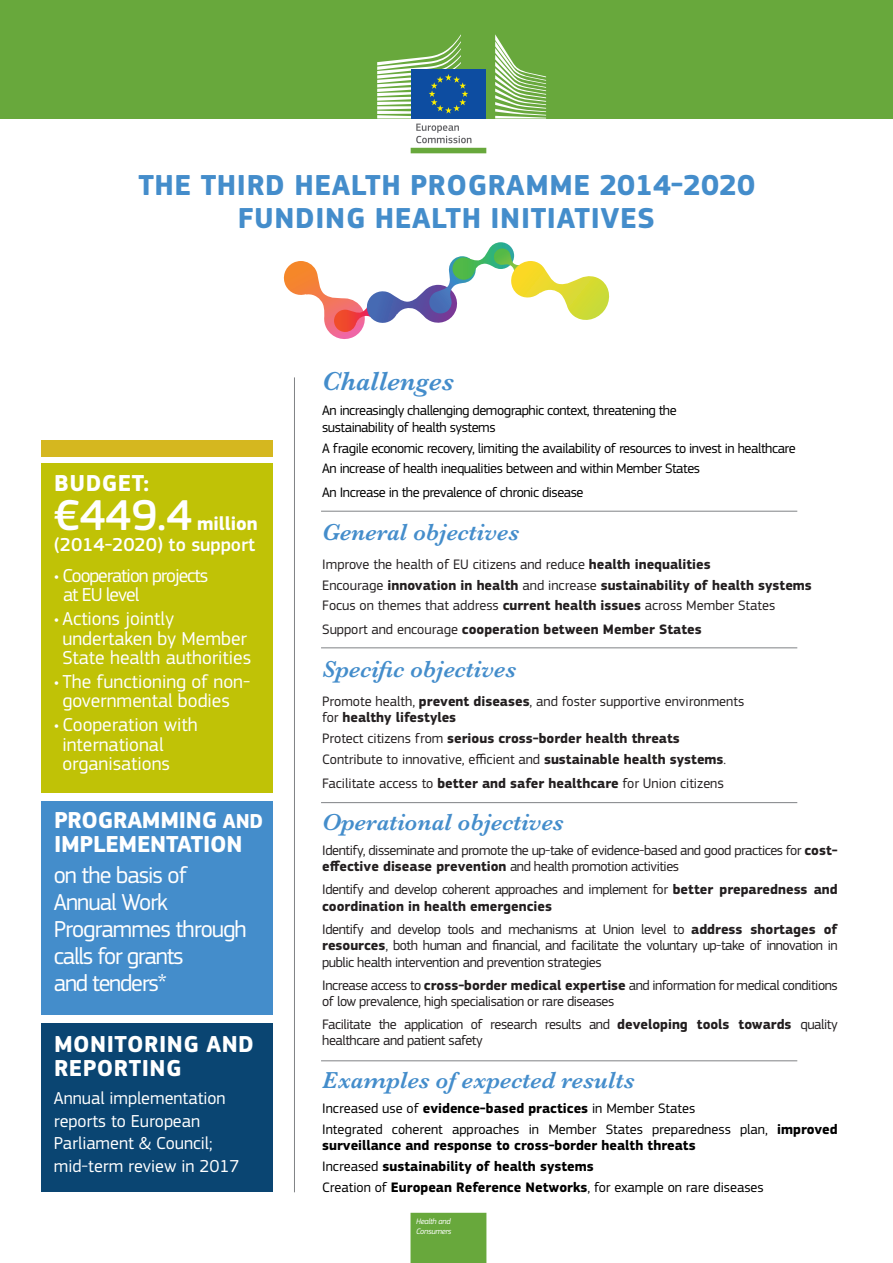
<style>
.page{position:relative;width:893px;height:1263px;background:#fff}
.page>*{position:absolute;margin:0;border:0;box-sizing:border-box;transform-origin:0 0}
.t1{font:500 45px "EC Square Sans Pro";color:#fff}
.t2{font:700 30px "EC Square Sans Pro";letter-spacing:.02em;color:#448dcb}
.t3{font:italic 600 27px "Baskerville MT Std";color:#448dcb}
.t4{font:italic 600 24px "Baskerville MT Std";color:#448dcb}
.t5{font:24px/27px "EC Square Sans Pro";letter-spacing:-.04em;color:#fff}
.t6{font:700 24px/24px "EC Square Sans Pro";color:#fff}
.t7{font:700 24px/24px "EC Square Sans Pro";letter-spacing:.02em;color:#fff}
.t8{font:19.5px/19.5px "EC Square Sans Pro";color:#fff}
.t9{font:19.5px "EC Square Sans Pro";letter-spacing:-.05em;color:#fff}
.t10{font:500 19.5px "EC Square Sans Pro";color:#fff}
.t11{font:700 19.5px "EC Square Sans Pro";color:#fff}
.t12{font:18px/22.5px "EC Square Sans Pro";color:#fff}
.t13{font:14.25px/16.5px "EC Square Sans Pro";letter-spacing:-.03em;color:#231f20}
.t14{font:14.25px "EC Square Sans Pro";color:#231f20}
.t15{font:700 14.25px/16.5px "EC Square Sans Pro";color:#231f20}
.t16{font:14.25px "EC Square Sans Pro";letter-spacing:-.03em;color:#000}
.t17{font:14.25px/16.5px "EC Square Sans Pro";color:#000}
.t18{font:700 14.25px "EC Square Sans Pro";color:#000}
.t19{font:italic 8.25px/9.9px "EC Square Sans Pro";letter-spacing:-.03em;color:#fff}
.s1{font-size:21px}
.s2{font-weight:700}
.s3{font-weight:400}
.s4{font-size:15px}
</style>
<div class="page">
<div style="left:0;top:0;width:893px;height:119px;background:#68a83c"></div>
<div style="left:411px;top:1213px;width:75px;height:50px;background:#68a83c"></div>
<svg style="left:495px;top:34px;width:51px;height:84px"></svg>
<svg style="left:416px;top:124px;width:55px;height:19px"></svg>
<div style="left:411px;top:148px;width:75px;height:5px;background:#68a83c"></div>
<div style="left:411px;top:69px;width:75px;height:49px;background:#0d4da1"></div>
<svg style="left:377px;top:34px;width:91px;height:84px"></svg>
<hr style="left:294px;top:377px;width:1px;height:815px;background:#808285">
<hr style="left:321px;top:511px;width:476px;height:1px;background:#808285">
<hr style="left:321px;top:648px;width:476px;height:1px;background:#808285">
<hr style="left:321px;top:802px;width:476px;height:1px;background:#808285">
<hr style="left:321px;top:1060px;width:476px;height:1px;background:#808285">
<div style="left:41px;top:463px;width:231px;height:329px;background:#c0c206"></div>
<div style="left:41px;top:440px;width:231px;height:17px;background:#d5b71f"></div>
<div style="left:41px;top:801px;width:231px;height:214px;background:#448dcb"></div>
<div style="left:41px;top:1023px;width:231px;height:169px;background:#0a4572"></div>
<svg style="left:283px;top:242px;width:327px;height:97px"></svg>
<p class="t2" style="left:138px;top:167px;width:618px">THE THIRD HEALTH PROGRAMME 2014-2020</p>
<p class="t2" style="left:238px;top:200px;width:419px">FUNDING HEALTH INITIATIVES</p>
<p class="t6" style="left:54px;top:471px;width:97px">BUDGET:</p>
<p class="t1" style="left:54px;top:489px;width:140px">€449.4</p>
<p class="t11" style="left:197px;top:512px;width:62px">million</p>
<p class="t10" style="left:54px;top:533px;width:203px">(2014-2020) to support</p>
<p class="t9" style="left:54px;top:564px;width:156px">• Cooperation projects</p>
<p class="t9" style="left:63px;top:584px;width:78px">at EU level</p>
<p class="t8" style="left:62px;top:609px;width:190px;text-indent:-9px">• Actions jointly undertaken by Member<br>State health authorities</p>
<p class="t8" style="left:62px;top:672px;width:189px;text-indent:-9px">• The functioning of non&shy;governmental bodies</p>
<p class="t8" style="left:62px;top:715px;width:137px;text-indent:-9px">• Cooperation with international organisations</p>
<p class="t6" style="left:54px;top:808px;width:211px">PROGRAMMING <span class="s1">AND<br></span>IMPLEMENTATION</p>
<p class="t5" style="left:54px;top:861px;width:135px">on the basis of</p>
<p class="t5" style="left:54px;top:888px;width:194px">Annual Work<br>Programmes through calls for grants</p>
<p class="t5" style="left:54px;top:969px;width:114px">and tenders<sup>*</sup></p>
<p class="t7" style="left:54px;top:1032px;width:201px">MONITORING AND<br>REPORTING</p>
<p class="t12" style="left:54px;top:1087px;width:173px">Annual implementation reports to European<br>Parliament &amp; Council;</p>
<p class="t12" style="left:54px;top:1154px;width:187px">mid-term review in 2017</p>
<p class="t3" style="left:322px;top:366px;width:133px">Challenges</p>
<p class="t16" style="left:322px;top:402px;width:356px">An increasingly challenging demographic context, threatening the</p>
<p class="t16" style="left:322px;top:419px;width:175px">sustainability of health systems</p>
<p class="t16" style="left:322px;top:440px;width:475px">A fragile economic recovery, limiting the availability of resources to invest in healthcare</p>
<p class="t16" style="left:322px;top:460px;width:379px">An increase of health inequalities between and within Member States</p>
<p class="t16" style="left:322px;top:484px;width:263px">An Increase in the prevalence of chronic disease</p>
<p class="t4" style="left:322px;top:518px;width:199px">General objectives</p>
<p class="t14" style="left:322px;top:556px;width:390px">Improve the health of EU citizens and reduce <span class="s2">health inequalities</span></p>
<p class="t15" style="left:322px;top:577px;width:491px"><span class="s3">Encourage</span> innovation in health <span class="s3">and increase</span> sustainability of health systems</p>
<p class="t14" style="left:322px;top:597px;width:455px">Focus on themes that address <span class="s2">current health issues</span> across Member States</p>
<p class="t15" style="left:322px;top:622px;width:381px"><span class="s3">Support and encourage</span> cooperation between Member States</p>
<p class="t4" style="left:322px;top:655px;width:196px">Specific objectives</p>
<p class="t14" style="left:322px;top:693px;width:424px">Promote health, <span class="s2">prevent diseases</span>, and foster supportive environments</p>
<p class="t15" style="left:322px;top:710px;width:136px"><span class="s3">for</span> healthy lifestyles</p>
<p class="t15" style="left:322px;top:730px;width:359px"><span class="s3">Protect citizens from</span> serious cross-border health threats</p>
<p class="t14" style="left:322px;top:751px;width:406px">Contribute to innovative, efficient and <span class="s2">sustainable health systems</span>.</p>
<p class="t14" style="left:322px;top:774px;width:403px">Facilitate access to <span class="s2">better and safer healthcare</span> for Union citizen<span class="s4">s</span></p>
<p class="t4" style="left:322px;top:808px;width:243px">Operational objectives</p>
<p class="t13" style="left:322px;top:842px;width:517px">Identify, disseminate and promote the up-take of evidence-based and good practices for <span class="s2">cost&shy;effective disease prevention</span> and health promotion activities</p>
<p class="t15" style="left:322px;top:882px;width:517px"><span class="s3">Identify and develop coherent approaches and implement for</span> better preparedness and coordination in health emergencies</p>
<p class="t13" style="left:322px;top:921px;width:517px;text-align:justify">Identify and develop tools and mechanisms at Union level to <span class="s2">address shortages of resources</span>, both human and financial, and facilitate the voluntary up-take of innovation in public health intervention and prevention strategies</p>
<p class="t13" style="left:322px;top:977px;width:517px">Increase access to <span class="s2">cross-border medical expertise</span> and information for medical conditions of low prevalence, high specialisation or rare diseases</p>
<p class="t13" style="left:322px;top:1016px;width:517px">Facilitate the application of research results and <span class="s2">developing tools towards</span> quality healthcare and patient safety</p>
<p class="t4" style="left:322px;top:1066px;width:314px">Examples of expected results</p>
<p class="t17" style="left:322px;top:1100px;width:375px">Increased use of <span class="s2">evidence-based practices</span> in Member States</p>
<p class="t17" style="left:322px;top:1121px;width:517px">Integrated coherent approaches in Member States preparedness plan, <span class="s2">improved surveillance and response to cross-border health threats</span></p>
<p class="t18" style="left:322px;top:1157px;width:273px"><span class="s3">Increased</span> sustainability of health systems</p>
<p class="t17" style="left:322px;top:1179px;width:443px">Creation of <span class="s2">European Reference Networks</span>, for example on rare diseases</p>
<p class="t19" style="left:416px;top:1217px;width:37px">Health and<br>Consumers</p>
</div>
